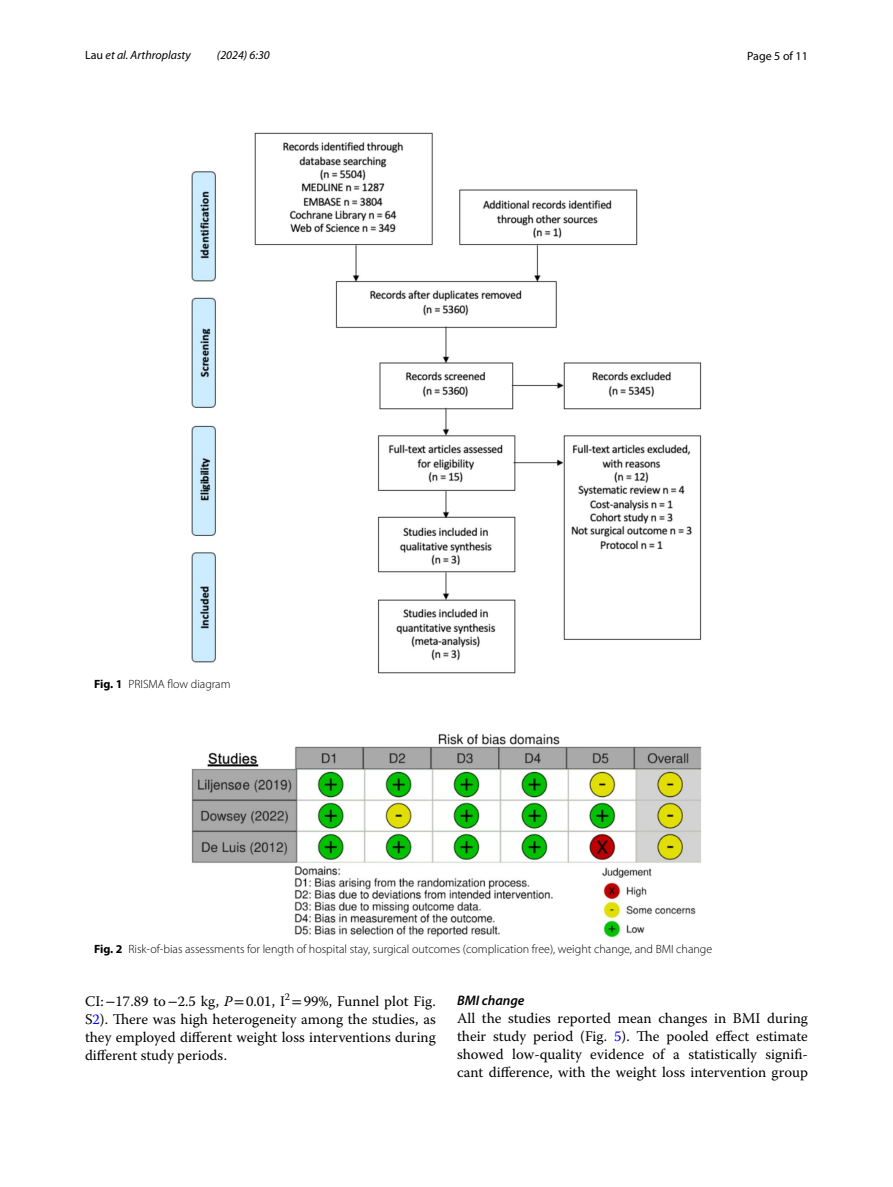
<style>
.page{position:relative;width:893px;height:1187px;background:#fff}
.page>*{position:absolute;margin:0;border:0;box-sizing:border-box;transform-origin:0 0}
.t1{font:14.7px/18px "Warnock Pro";color:#000;text-align:justify}
.t2{font:italic 600 13.8px "Myriad Pro";color:#000}
.t3{font:300 12px "Myriad Pro";color:#000}
.t4{font:italic 12px "Myriad Pro";color:#000}
.t5{font:12px "Myriad Pro";color:#000}
.s1{font-style:normal}
.s2{font-weight:700}
.s3{font-family:"STIX"}
.s4{font-style:italic}
.s5{color:#00f}
</style>
<div class="page">
<img style="left:191px;top:133px;width:511px;height:540px">
<img style="left:191px;top:734px;width:511px;height:203px">
<p class="t4" style="left:85px;top:48px;width:107px"><span class="s1">Lau</span> et al. Arthroplasty</p>
<p class="t4" style="left:217px;top:48px;width:54px">(2024) 6:30</p>
<p class="t5" style="left:747px;top:48px;width:62px">Page 5 of 11</p>
<p class="t3" style="left:94px;top:677px;width:138px"><span class="s2">Fig. 1</span> PRISMA flow diagram</p>
<p class="t3" style="left:94px;top:942px;width:620px"><span class="s2">Fig. 2</span> Risk-of-bias assessments for length of hospital stay, surgical outcomes (complication free), weight change, and BMI change</p>
<p class="t1" style="left:85px;top:991px;width:352px">CI:<span class="s3">−</span>17.89 to<span class="s3">−</span>2.5 kg, <span class="s4">P</span><span class="s3">=</span>0.01, I<sup>2</sup> <span class="s3">=</span>99%, Funnel plot Fig.<br>S<span class="s5">2</span>). There was high heterogeneity among the studies, as they employed different weight loss interventions during different study periods.</p>
<p class="t2" style="left:457px;top:991px;width:69px">BMI change</p>
<p class="t1" style="left:457px;top:1009px;width:352px">All the studies reported mean changes in BMI during their study period (Fig. <span class="s5">5</span>). The pooled effect estimate showed low-quality evidence of a statistically signifi&shy;cant difference, with the weight loss intervention group</p>
</div>
